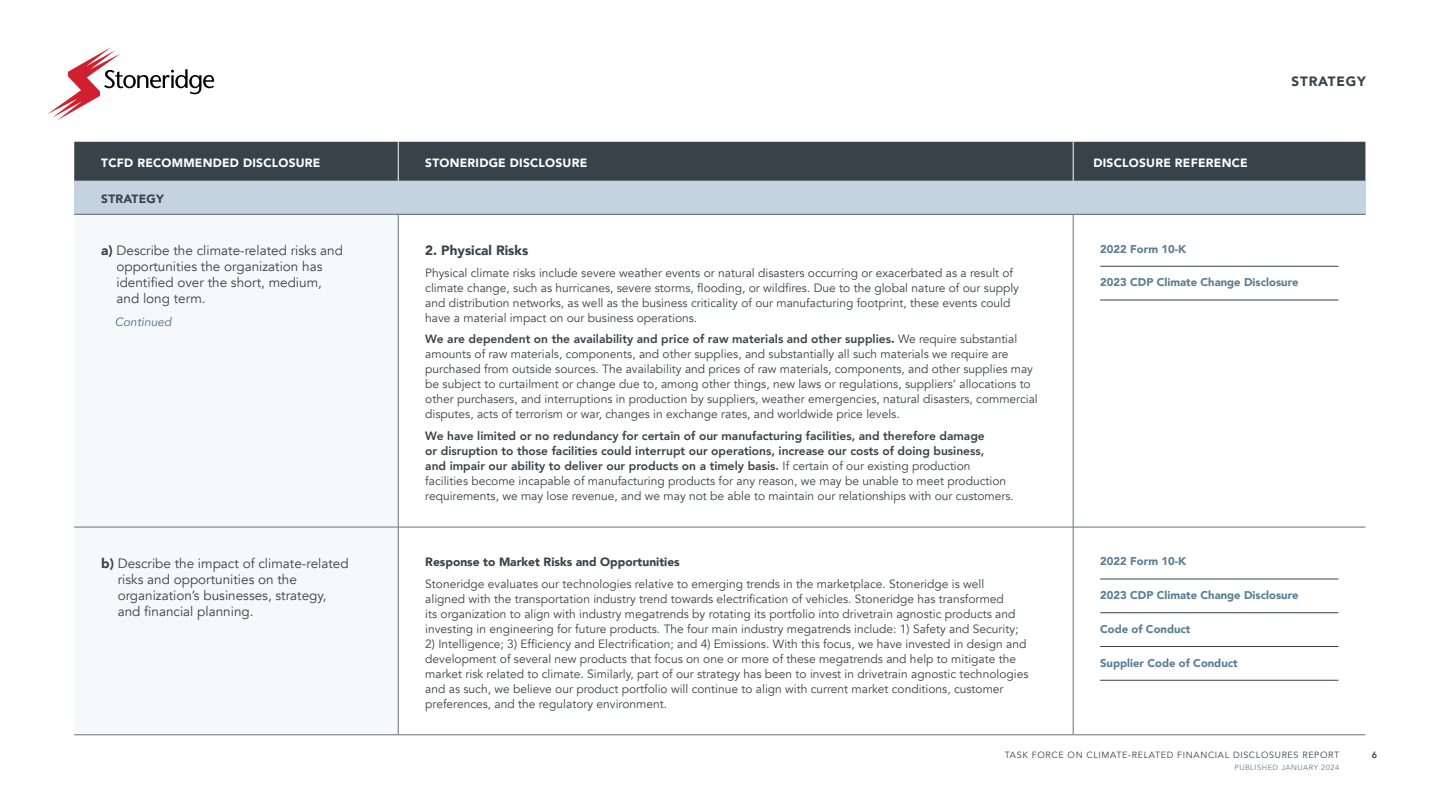
<style>
.page{position:relative;width:1440px;height:810px;background:#fff}
.page>*{position:absolute;margin:0;border:0;box-sizing:border-box;transform-origin:0 0}
.t1{font:13.5px/16.2px "Avenir";color:#37424a}
.t2{font:900 13.5px "Avenir";color:#37424a}
.t3{font:900 13.5px "Avenir";letter-spacing:.06em;color:#37424a}
.t4{font:12px/15px "Avenir";color:#37424a}
.t5{font:800 12px/15px "Avenir";color:#37424a}
.t6{font:900 12px "Avenir";letter-spacing:.02em;color:#fff}
.t7{font:900 12px "Avenir";color:#37424a}
.t8{font:italic 12px "Avenir";color:#597e96}
.t9{font:900 12px "Avenir";letter-spacing:.02em;color:#37424a}
.t10{font:900 11.25px "Avenir";color:#597e96}
.t11{font:9px "Avenir";letter-spacing:.07em;color:#37424a}
.t12{font:800 9px "Avenir";color:#37424a}
.t13{font:7.5px "Avenir";letter-spacing:.07em;color:#597e96}
.s1{font-weight:900}
.s2{font-weight:800}
.s3{font-weight:400}
</style>
<div class="page">
<svg style="left:48px;top:47px;width:166px;height:73px"></svg>
<div style="left:74px;top:142px;width:1291px;height:39px;background:#37424a"></div>
<div style="left:74px;top:181px;width:1291px;height:33px;background:#c5d2e0"></div>
<div style="left:74px;top:215px;width:324px;height:520px;background:#f6f8fa"></div>
<hr style="left:398px;top:142px;width:1px;height:39px;background:#fff">
<hr style="left:1073px;top:142px;width:1px;height:39px;background:#fff">
<hr style="left:74px;top:214px;width:324px;height:1px;background:#697177">
<hr style="left:398px;top:215px;width:1px;height:312px;background:#697177">
<hr style="left:398px;top:214px;width:675px;height:1px;background:#697177">
<hr style="left:1073px;top:215px;width:1px;height:312px;background:#697177">
<hr style="left:1073px;top:214px;width:292px;height:1px;background:#697177">
<hr style="left:74px;top:527px;width:324px;height:1px;background:#697177">
<hr style="left:74px;top:735px;width:324px;height:1px;background:#697177">
<hr style="left:398px;top:527px;width:1px;height:208px;background:#697177">
<hr style="left:398px;top:527px;width:675px;height:1px;background:#697177">
<hr style="left:398px;top:735px;width:675px;height:1px;background:#697177">
<hr style="left:1073px;top:527px;width:1px;height:208px;background:#697177">
<hr style="left:1073px;top:527px;width:292px;height:1px;background:#697177">
<hr style="left:1073px;top:735px;width:292px;height:1px;background:#697177">
<hr style="left:1100px;top:266px;width:238px;height:1px;background:#37424a">
<hr style="left:1100px;top:300px;width:238px;height:1px;background:#37424a">
<hr style="left:1100px;top:579px;width:238px;height:1px;background:#37424a">
<hr style="left:1100px;top:612px;width:238px;height:1px;background:#37424a">
<hr style="left:1100px;top:646px;width:238px;height:1px;background:#37424a">
<hr style="left:1100px;top:680px;width:238px;height:1px;background:#37424a">
<p class="t6" style="left:101px;top:153px;width:221px">TCFD RECOMMENDED DISCLOSURE</p>
<p class="t6" style="left:425px;top:153px;width:164px">STONERIDGE DISCLOSURE</p>
<p class="t6" style="left:1093px;top:153px;width:156px">DISCLOSURE REFERENCE</p>
<p class="t9" style="left:101px;top:189px;width:64px">STRATEGY</p>
<p class="t3" style="left:1292px;top:69px;width:76px">STRATEGY</p>
<p class="t1" style="left:116px;top:242px;width:228px;text-indent:-15px"><span class="s1">a)</span> Describe the climate-related risks and opportunities the organization has identified over the short, medium, and long term.</p>
<p class="t8" style="left:115px;top:315px;width:58px">Continued</p>
<p class="t2" style="left:425px;top:239px;width:105px">2. Physical Risks</p>
<p class="t4" style="left:425px;top:265px;width:595px">Physical climate risks include severe weather events or natural disasters occurring or exacerbated as a result of climate change, such as hurricanes, severe storms, flooding, or wildfires. Due to the global nature of our supply and distribution networks, as well as the business criticality of our manufacturing footprint, these events could have a material impact on our business operations.</p>
<p class="t4" style="left:425px;top:332px;width:614px"><span class="s2">We are dependent on the availability and price of raw materials and other supplies</span><span class="s1">.</span> We require substantial amounts of raw materials, components, and other supplies, and substantially all such materials we require are purchased from outside sources. The availability and prices of raw materials, components, and other supplies may be subject to curtailment or change due to, among other things, new laws or regulations, suppliers’ allocations to other purchasers, and interruptions in production by suppliers, weather emergencies, natural disasters, commercial disputes, acts of terrorism or war, changes in exchange rates, and worldwide price levels.</p>
<p class="t5" style="left:425px;top:428px;width:590px">We have limited or no redundancy for certain of our manufacturing facilities, and therefore damage<br>or disruption to those facilities could interrupt our operations, increase our costs of doing business,<br>and impair our ability to deliver our products on a timely basis. <span class="s3">If certain of our existing production facilities become incapable of manufacturing products for any reason, we may be unable to meet production requirements, we may lose revenue, and we may not be able to maintain our relationships with our customers.</span></p>
<p class="t1" style="left:118px;top:555px;width:232px;text-indent:-16px"><span class="s1">b)</span> Describe the impact of climate-related risks and opportunities on the organization’s businesses, strategy, and financial planning.</p>
<p class="t7" style="left:425px;top:552px;width:256px">Response to Market Risks and Opportunities</p>
<p class="t4" style="left:425px;top:576px;width:595px">Stoneridge evaluates our technologies relative to emerging trends in the marketplace. Stoneridge is well aligned with the transportation industry trend towards electrification of vehicles. Stoneridge has transformed its organization to align with industry megatrends by rotating its portfolio into drivetrain agnostic products and investing in engineering for future products. The four main industry megatrends include: 1) Safety and Security;</p>
<p class="t4" style="left:425px;top:636px;width:605px">2) Intelligence; 3) Efficiency and Electrification; and 4) Emissions. With this focus, we have invested in design and development of several new products that focus on one or more of these megatrends and help to mitigate the market risk related to climate. Similarly, part of our strategy has been to invest in drivetrain agnostic technologies and as such, we believe our product portfolio will continue to align with current market conditions, customer preferences, and the regulatory environment.</p>
<p class="t10" style="left:1100px;top:239px;width:88px">2022 Form 10-K</p>
<p class="t10" style="left:1100px;top:273px;width:200px">2023 CDP Climate Change Disclosure</p>
<p class="t10" style="left:1100px;top:552px;width:88px">2022 Form 10-K</p>
<p class="t10" style="left:1100px;top:586px;width:200px">2023 CDP Climate Change Disclosure</p>
<p class="t10" style="left:1100px;top:619px;width:92px">Code of Conduct</p>
<p class="t10" style="left:1100px;top:653px;width:139px">Supplier Code of Conduct</p>
<p class="t11" style="left:1005px;top:750px;width:336px">TASK FORCE ON CLIMATE-RELATED FINANCIAL DISCLOSURES REPORT</p>
<p class="t13" style="left:1234px;top:763px;width:106px">PUBLISHED JANUARY 2024</p>
<p class="t12" style="left:1372px;top:748px;width:7px">6</p>
</div>
